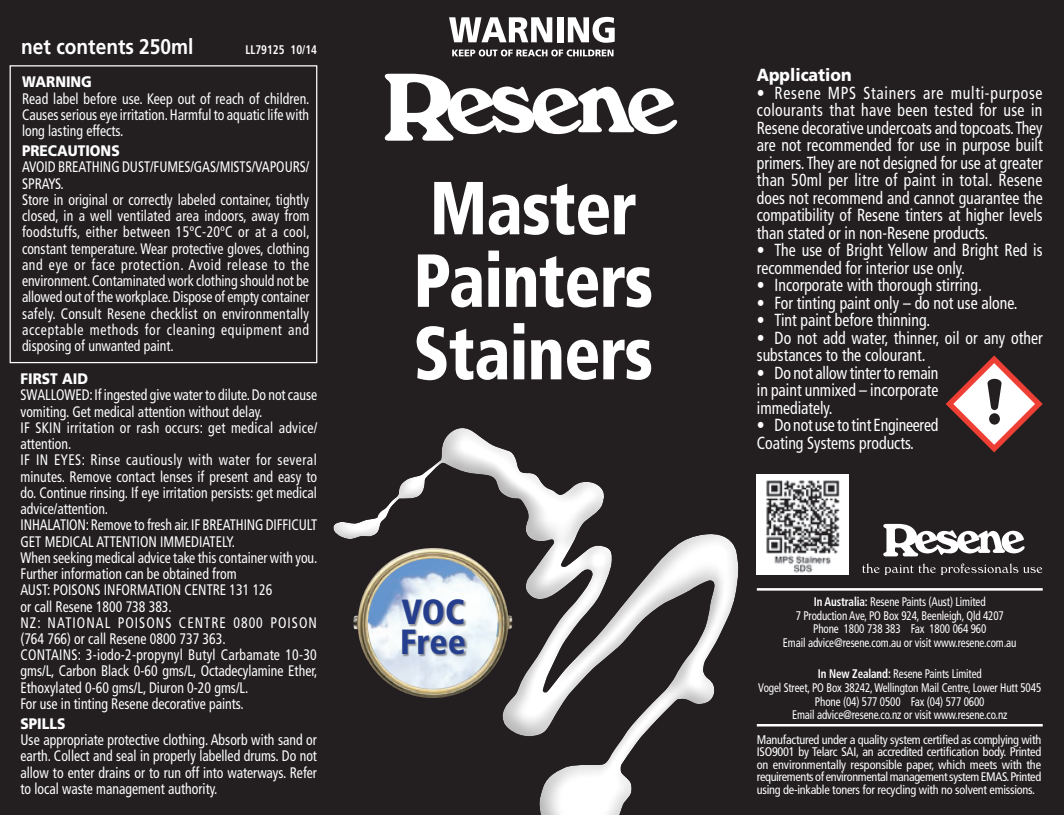
<style>
.page{position:relative;width:1064px;height:815px;background:#fff}
.page>*{position:absolute;margin:0;border:0;box-sizing:border-box;transform-origin:0 0}
.t1{font:900 condensed 75px/72.5px "Frutiger";letter-spacing:-.015em;color:#fff;scale:.9 1}
.t2{font:900 condensed 35px/29.8px "Frutiger";letter-spacing:.005em;color:#253f8e}
.t3{font:700 21.25px "Frutiger";color:#fff;scale:.9 1}
.t4{font:condensed 17.5px/17.5px "Frutiger";color:#fff;scale:.9 1}
.t5{font:900 17.5px "Frutiger";color:#fff;scale:.9 1}
.t6{font:condensed 15.25px/16.2px "Frutiger";color:#fff;text-align:justify;scale:.9 1}
.t7{font:900 15.25px "Frutiger";color:#fff;scale:.9 1}
.t8{font:condensed 12.5px/13.8px "Frutiger";letter-spacing:-.01em;color:#fff;text-align:center;scale:.88 1}
.t9{font:condensed 12.5px/12.5px "Frutiger";letter-spacing:-.01em;color:#fff;text-align:justify}
.t10{font:700 condensed 12.5px "Frutiger";color:#fff;scale:.9 1}
.s1{font-weight:700}
</style>
<div class="page">
<div style="left:0;top:0;width:1063px;height:815px;background:#231f20"></div>
<hr style="left:756px;top:588px;width:286px;height:3px;background:#fff">
<hr style="left:756px;top:724px;width:286px;height:2px;background:#fff">
<div style="left:10px;top:65px;width:307px;height:298px;border:1px solid #fff"></div>
<svg style="left:384px;top:74px;width:293px;height:67px"></svg>
<svg style="left:862px;top:563px;width:179px;height:12px"></svg>
<svg style="left:883px;top:524px;width:141px;height:32px"></svg>
<svg style="left:452px;top:49px;width:161px;height:7px"></svg>
<svg style="left:449px;top:17px;width:103px;height:25px"></svg>
<div style="left:556px;top:17px;width:7px;height:25px;background:#fff"></div>
<svg style="left:567px;top:17px;width:47px;height:26px"></svg>
<div style="left:331px;top:426px;width:407px;height:389px;background:#231f20;opacity:.75"></div>
<img style="left:756px;top:474px;width:92px;height:100px">
<svg style="left:945px;top:355px;width:97px;height:97px"></svg>
<img style="left:353px;top:548px;width:159px;height:150px">
<img style="left:368px;top:559px;width:129px;height:130px;border-radius:65px">
<div style="left:401px;top:600px;width:66px;height:57px;background:#231f20;opacity:.45"></div>
<h3 class="t3" style="left:21px;top:34px;width:193px">net contents 250ml</h3>
<p class="t10" style="left:245px;top:42px;width:81px">LL79125 10/14</p>
<p class="t7" style="left:22px;top:73px;width:79px">WARNING</p>
<p class="t6" style="left:22px;top:90px;width:321px">Read label before use. Keep out of reach of children.<br>Causes serious eye irritation. Harmful to aquatic life with long lasting effects.</p>
<p class="t7" style="left:22px;top:142px;width:110px">PRECAUTIONS</p>
<p class="t6" style="left:22px;top:159px;width:321px;text-align:left">AVOID BREATHING DUST/FUMES/GAS/MISTS/VAPOURS/ SPRAYS.<br>Store in original or correctly labeled container, tightly closed, in a well ventilated area indoors, away from foodstuffs, either between 15ºC-20ºC or at a cool, constant temperature. Wear protective gloves, clothing and eye or face protection. Avoid release to the environment. Contaminated work clothing should not be allowed out of the workplace. Dispose of empty container safely. Consult Resene checklist on environmentally acceptable methods for cleaning equipment and disposing of unwanted paint.</p>
<p class="t7" style="left:21px;top:369px;width:77px">FIRST AID</p>
<p class="t6" style="left:20px;top:387px;width:331px;text-align:left">SWALLOWED: If ingested give water to dilute. Do not cause vomiting. Get medical attention without delay.<br>IF SKIN irritation or rash occurs: get medical advice/ attention.<br>IF IN EYES: Rinse cautiously with water for several minutes. Remove contact lenses if present and easy to do. Continue rinsing. If eye irritation persists: get medical advice/attention.<br>INHALATION: Remove to fresh air. IF BREATHING DIFFICULT GET MEDICAL ATTENTION IMMEDIATELY.<br>When seeking medical advice take this container with you.<br>Further information can be obtained from<br>AUST: POISONS INFORMATION CENTRE 131 126<br>or call Resene 1800 738 383.<br>NZ: NATIONAL POISONS CENTRE 0800 POISON (764 766) or call Resene 0800 737 363.<br>CONTAINS: 3-iodo-2-propynyl Butyl Carbamate 10-30 gms/L, Carbon Black 0-60 gms/L, Octadecylamine Ether, Ethoxylated 0-60 gms/L, Diuron 0-20 gms/L.<br>For use in tinting Resene decorative paints.</p>
<p class="t7" style="left:20px;top:714px;width:52px">SPILLS</p>
<p class="t6" style="left:20px;top:732px;width:331px">Use appropriate protective clothing. Absorb with sand or earth. Collect and seal in properly labelled drums. Do not allow to enter drains or to run off into waterways. Refer to local waste management authority.</p>
<h1 class="t1" style="left:413px;top:172px;width:268px">Master<br>Painters<br>Stainers</h1>
<h2 class="t2" style="left:400px;top:597px;width:67px">VOC<br>Free</h2>
<p class="t5" style="left:756px;top:65px;width:107px">Application</p>
<p class="t4" style="left:756px;top:84px;width:319px;text-align:justify">• Resene MPS Stainers are multi-purpose colourants that have been tested for use in Resene decorative undercoats and topcoats. They are not recommended for use in purpose built primers. They are not designed for use at greater than 50ml per litre of paint in total. Resene does not recommend and cannot guarantee the compatibility of Resene tinters at higher levels than stated or in non-Resene products.</p>
<p class="t4" style="left:756px;top:242px;width:319px">• The use of Bright Yellow and Bright Red is recommended for interior use only.</p>
<p class="t4" style="left:756px;top:277px;width:251px">• Incorporate with thorough stirring.</p>
<p class="t4" style="left:756px;top:294px;width:291px">• For tinting paint only – do not use alone.</p>
<p class="t4" style="left:756px;top:312px;width:194px">• Tint paint before thinning.</p>
<p class="t4" style="left:756px;top:329px;width:319px">• Do not add water, thinner, oil or any other substances to the colourant.</p>
<p class="t4" style="left:756px;top:364px;width:203px;text-align:justify">• Do not allow tinter to remain in paint unmixed – incorporate immediately.</p>
<p class="t4" style="left:756px;top:417px;width:203px">• Do not use to tint Engineered<br>Coating Systems products.</p>
<p class="t8" style="left:782px;top:595px;width:267px"><span class="s1">In Australia:</span> Resene Paints (Aust) Limited<br>7 Production Ave, PO Box 924, Beenleigh, Qld 4207<br>Phone 1800 738 383 Fax 1800 064 960<br>Email advice@resene.com.au or visit www.resene.com.au</p>
<p class="t8" style="left:758px;top:667px;width:323px"><span class="s1">In New Zealand:</span> Resene Paints Limited<br>Vogel Street, PO Box 38242, Wellington Mail Centre, Lower Hutt 5045<br>Phone (04) 577 0500 Fax (04) 577 0600<br>Email advice@resene.co.nz or visit www.resene.co.nz</p>
<p class="t9" style="left:756px;top:733px;width:286px">Manufactured under a quality system certified as complying with ISO9001 by Telarc SAI, an accredited certification body. Printed on environmentally responsible paper, which meets with the requirements of environmental management system EMAS. Printed using de-inkable toners for recycling with no solvent emissions.</p>
</div>
